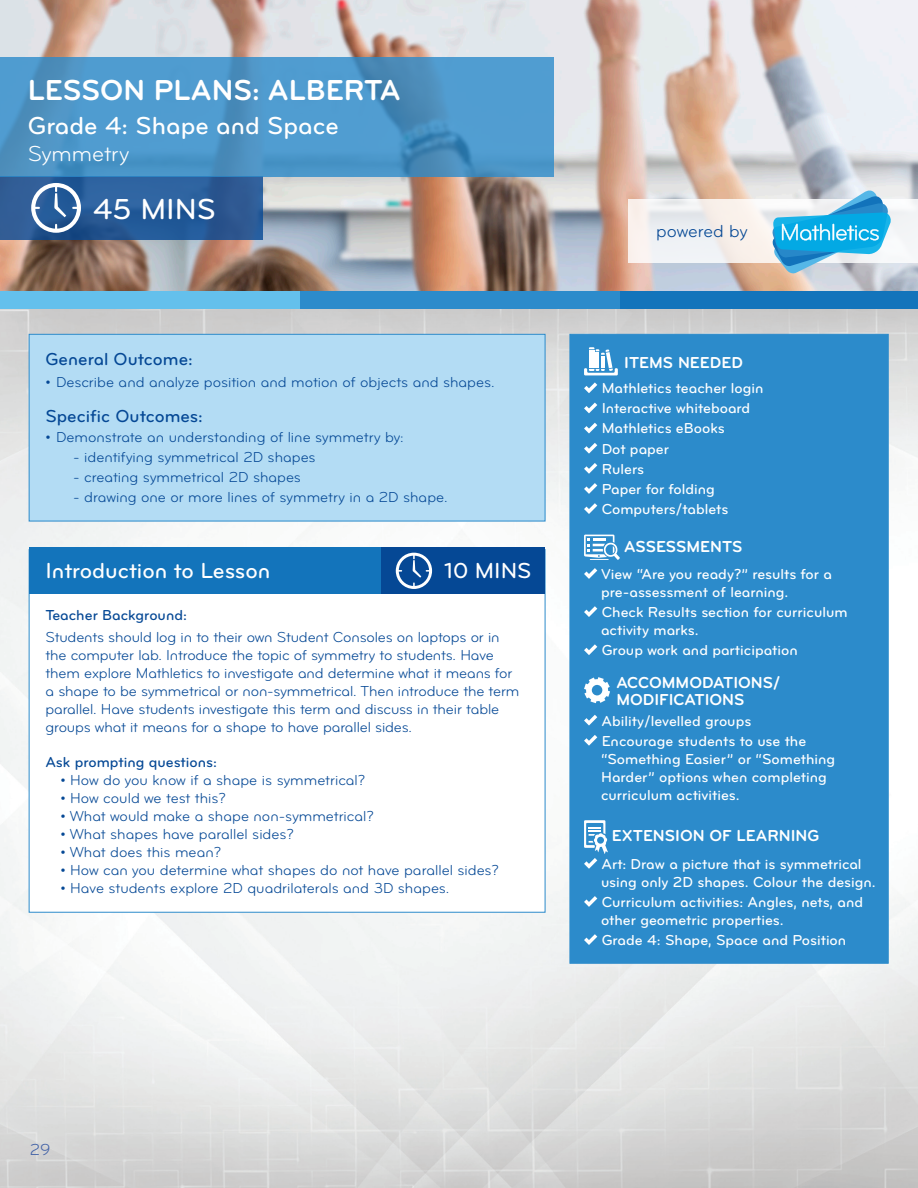
<style>
.page{position:relative;width:918px;height:1188px;background:#fff}
.page>*{position:absolute;margin:0;border:0;box-sizing:border-box;transform-origin:0 0}
.t1{font:30px "Bryant Bold Alternate";color:#fff}
.t2{font:30px "Bryant Medium Alternate";color:#fff}
.t3{font:25.5px "Bryant Medium Alternate";color:#fff}
.t4{font:22.5px "Bryant Medium Alternate";color:#fff}
.t5{font:22.5px "Bryant Regular Alternate";color:#fff}
.t6{font:18px "Bryant Medium Alternate";color:#054895}
.t7{font:18px "Bryant Regular Alternate";letter-spacing:-.005em;color:#054895}
.t8{font:16.5px/16.5px "Bryant Bold Alternate";color:#fff}
.t9{font:16.5px "Bryant Regular Alternate";color:#3f60a6}
.t10{font:15px/18px "Bryant Regular Alternate";letter-spacing:-.01em;color:#054895}
.t11{font:15px/20.1px "Bryant Medium Alternate";color:#fff}
.t12{font:15px "Bryant Medium Alternate";color:#054895}
</style>
<div class="page">
<img style="left:0;top:0;width:918px;height:291px">
<img style="left:0;top:308px;width:918px;height:880px">
<div style="left:619px;top:291px;width:299px;height:17px;background:#1374bb"></div>
<svg style="left:629px;top:199px;width:289px;height:64px;fill:#f5f2f1"></svg>
<svg style="left:772px;top:189px;width:119px;height:85px"></svg>
<svg style="left:0;top:176px;width:263px;height:64px;background:#295c98"></svg>
<svg style="left:31px;top:183px;width:50px;height:50px"></svg>
<div style="left:0;top:291px;width:300px;height:17px;background:#64c0ec"></div>
<div style="left:300px;top:291px;width:319px;height:17px;background:#2c8bcb"></div>
<svg style="left:0;top:57px;width:554px;height:119px;background:#4d96c9"></svg>
<div style="left:570px;top:334px;width:319px;height:630px;background:#2c8bcb;border:1px solid #2c8bcb"></div>
<div style="left:29px;top:334px;width:516px;height:187px;background:#b3dcf4;border:1px solid #2c8bcb"></div>
<svg style="left:584px;top:382px;width:13px;height:11px"></svg>
<svg style="left:584px;top:403px;width:13px;height:10px"></svg>
<svg style="left:584px;top:423px;width:13px;height:10px"></svg>
<svg style="left:584px;top:443px;width:13px;height:11px"></svg>
<svg style="left:584px;top:463px;width:13px;height:11px"></svg>
<svg style="left:584px;top:483px;width:13px;height:11px"></svg>
<svg style="left:584px;top:503px;width:13px;height:11px"></svg>
<svg style="left:584px;top:347px;width:34px;height:28px"></svg>
<svg style="left:584px;top:568px;width:13px;height:11px"></svg>
<svg style="left:584px;top:606px;width:13px;height:11px"></svg>
<svg style="left:584px;top:644px;width:13px;height:11px"></svg>
<svg style="left:584px;top:535px;width:36px;height:25px"></svg>
<svg style="left:584px;top:715px;width:13px;height:11px"></svg>
<svg style="left:584px;top:735px;width:13px;height:11px"></svg>
<svg style="left:584px;top:677px;width:26px;height:26px"></svg>
<svg style="left:584px;top:896px;width:13px;height:11px"></svg>
<svg style="left:584px;top:934px;width:13px;height:11px"></svg>
<svg style="left:584px;top:820px;width:24px;height:49px"></svg>
<div style="left:29px;top:549px;width:516px;height:364px;background:#fff;border:1px solid #2c8bcb"></div>
<div style="left:29px;top:547px;width:389px;height:47px;background:#1374bb"></div>
<div style="left:381px;top:547px;width:164px;height:47px;background:#054895"></div>
<svg style="left:396px;top:553px;width:36px;height:36px"></svg>
<h1 class="t1" style="left:28px;top:72px;width:375px">LESSON PLANS: ALBERTA</h1>
<h2 class="t3" style="left:28px;top:110px;width:313px">Grade 4: Shape and Space</h2>
<h3 class="t5" style="left:28px;top:140px;width:103px">Symmetry</h3>
<h1 class="t2" style="left:93px;top:191px;width:124px">45 MINS</h1>
<p class="t6" style="left:45px;top:348px;width:149px">General Outcome:</p>
<p class="t10" style="left:45px;top:373px;width:451px">• Describe and analyze position and motion of objects and shapes.</p>
<p class="t6" style="left:45px;top:405px;width:159px">Specific Outcomes:</p>
<p class="t10" style="left:45px;top:428px;width:360px">• Demonstrate an understanding of line symmetry by:</p>
<p class="t10" style="left:73px;top:448px;width:244px">- identifying symmetrical 2D shapes</p>
<p class="t10" style="left:73px;top:468px;width:229px">- creating symmetrical 2D shapes</p>
<p class="t10" style="left:73px;top:488px;width:376px">- drawing one or more lines of symmetry in a 2D shape.</p>
<h3 class="t4" style="left:45px;top:557px;width:226px">Introduction to Lesson</h3>
<h3 class="t4" style="left:444px;top:557px;width:89px">10 MINS</h3>
<p class="t12" style="left:45px;top:606px;width:143px">Teacher Background:</p>
<p class="t10" style="left:45px;top:628px;width:475px">Students should log in to their own Student Consoles on laptops or in the computer lab. Introduce the topic of symmetry to students. Have them explore Mathletics to investigate and determine what it means for a shape to be symmetrical or non-symmetrical. Then introduce the term parallel. Have students investigate this term and discuss in their table groups what it means for a shape to have parallel sides.</p>
<p class="t12" style="left:45px;top:753px;width:173px">Ask prompting questions:</p>
<p class="t10" style="left:60px;top:771px;width:306px">• How do you know if a shape is symmetrical?</p>
<p class="t10" style="left:60px;top:789px;width:167px">• How could we test this?</p>
<p class="t10" style="left:60px;top:807px;width:315px">• What would make a shape non-symmetrical?</p>
<p class="t10" style="left:60px;top:825px;width:235px">• What shapes have parallel sides?</p>
<p class="t10" style="left:60px;top:843px;width:162px">• What does this mean?</p>
<p class="t10" style="left:60px;top:861px;width:440px">• How can you determine what shapes do not have parallel sides?</p>
<p class="t10" style="left:60px;top:879px;width:391px">• Have students explore 2D quadrilaterals and 3D shapes.</p>
<p class="t7" style="left:656px;top:221px;width:93px">powered by</p>
<p class="t8" style="left:624px;top:355px;width:120px">ITEMS NEEDED</p>
<p class="t11" style="left:602px;top:378px;width:163px">Mathletics teacher login<br>Interactive whiteboard<br>Mathletics eBooks<br>Dot paper<br>Rulers<br>Paper for folding<br>Computers/tablets</p>
<p class="t8" style="left:624px;top:539px;width:120px">ASSESSMENTS</p>
<p class="t11" style="left:601px;top:565px;width:233px;line-height:18px">View “Are you ready?” results for a pre-assessment of learning.</p>
<p class="t11" style="left:601px;top:603px;width:248px;line-height:18px">Check Results section for curriculum activity marks.</p>
<p class="t11" style="left:602px;top:640px;width:198px">Group work and participation</p>
<p class="t8" style="left:616px;top:674px;width:165px">ACCOMMODATIONS/<br>MODIFICATIONS</p>
<p class="t11" style="left:601px;top:710px;width:206px">Ability/levelled groups<br>Encourage students to use the</p>
<p class="t11" style="left:601px;top:750px;width:236px;line-height:18px">“Something Easier” or “Something<br>Harder” options when completing curriculum activities.</p>
<p class="t8" style="left:612px;top:827px;width:209px">EXTENSION OF LEARNING</p>
<p class="t11" style="left:601px;top:855px;width:276px;line-height:18px">Art: Draw a picture that is symmetrical using only 2D shapes. Colour the design.</p>
<p class="t11" style="left:601px;top:893px;width:264px;line-height:18px">Curriculum activities: Angles, nets, and other geometric properties.</p>
<p class="t11" style="left:602px;top:930px;width:246px">Grade 4: Shape, Space and Position</p>
<p class="t9" style="left:30px;top:1140px;width:22px">29</p>
</div>
